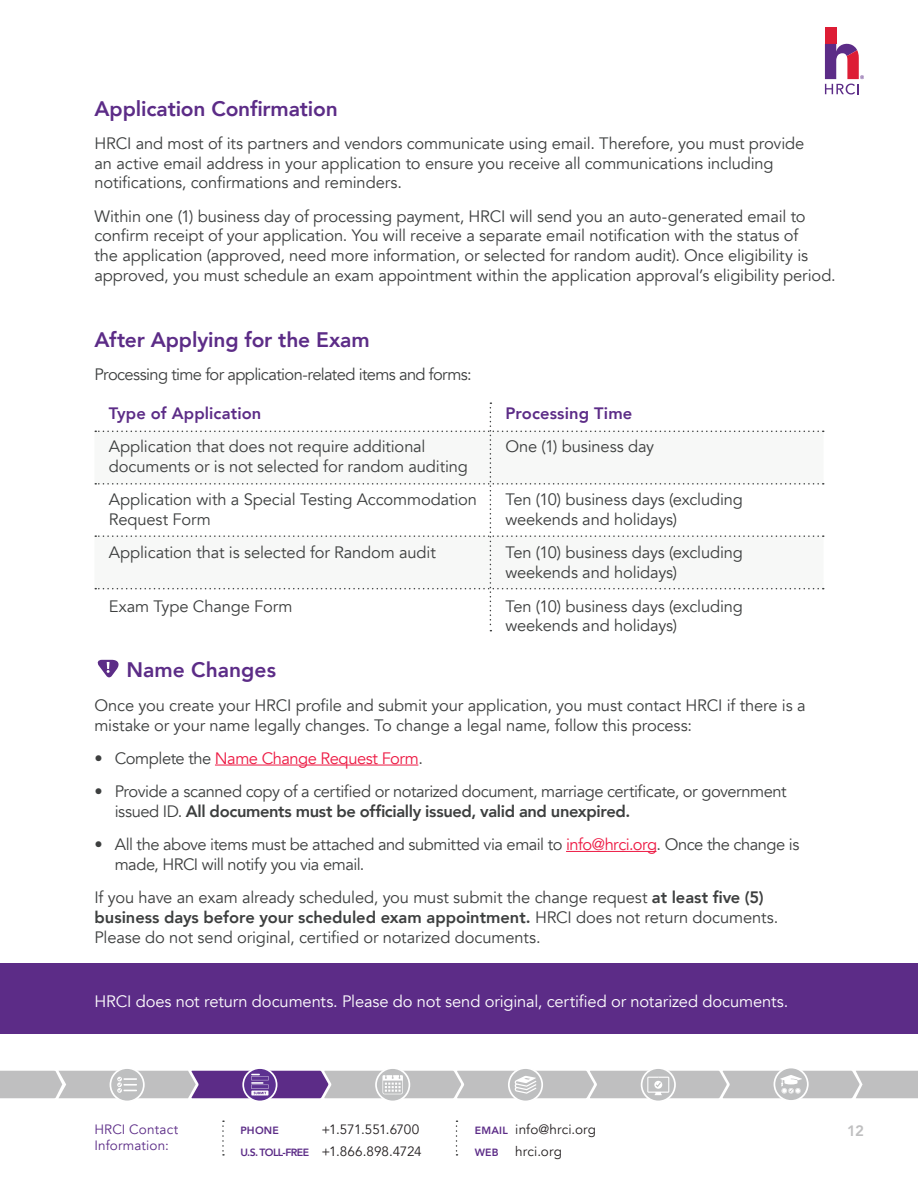
<style>
.page{position:relative;width:918px;height:1188px;background:#fff}
.page>*{position:absolute;margin:0;border:0;box-sizing:border-box;transform-origin:0 0}
.t1{font:800 21px "Avenir";letter-spacing:-.005em;color:#5c2c87}
.t2{font:16.5px/19.8px "Avenir";letter-spacing:-.01em;color:#3d3f3f}
.t3{font:16.5px/19.8px "Avenir";letter-spacing:-.03em;color:#3d3f3f}
.t4{font:16.5px "Avenir";letter-spacing:-.01em;color:#fff}
.t5{font:16.5px "Avenir";letter-spacing:-.04em;color:#3d3f3f}
.t6{font:16.5px "Avenir";letter-spacing:-.03em;color:#ed1943}
.t7{font:800 16.5px "Avenir";letter-spacing:.01em;color:#5c2c87}
.t8{font:800 15px "Avenir";color:#bfbfc0}
.t9{font:13.5px/21.8px "Avenir";letter-spacing:-.015em;color:#231f20;text-align:right}
.t10{font:13.5px "Avenir";letter-spacing:.005em;color:#231f20}
.t11{font:13.5px/16.2px "Avenir";letter-spacing:.01em;color:#5c2c87}
.t12{font:800 10.5px "Avenir";letter-spacing:.02em;color:#5c2c87}
.s1{color:#3d3f3f}
.s2{font-weight:800}
.s3{color:#ed1943}
.s4{font-weight:800;font-size:10.5px;color:#5c2c87}
</style>
<div class="page">
<svg style="left:0;top:1068px;width:918px;height:33px"></svg>
<svg style="left:222px;top:1120px;width:2px;height:36px"></svg>
<svg style="left:456px;top:1120px;width:2px;height:36px"></svg>
<div style="left:825px;top:27px;width:11px;height:17px;background:#dd1d35"></div>
<svg style="left:825px;top:42px;width:39px;height:52px"></svg>
<hr style="left:215px;top:765px;width:203px;height:1px;background:#ed1943">
<hr style="left:566px;top:851px;width:91px;height:1px;background:#ed1943">
<svg style="left:97px;top:660px;width:22px;height:18px"></svg>
<svg style="left:94px;top:402px;width:730px;height:229px"></svg>
<div style="left:0;top:963px;width:918px;height:71px;background:#5c2c87"></div>
<p class="t1" style="left:94px;top:92px;width:245px">Application Confirmation</p>
<p class="t2" style="left:94px;top:134px;width:711px">HRCI and most of its partners and vendors communicate using email. Therefore, you must provide an active email address in your application to ensure you receive all communications including notifications, confirmations and reminders.</p>
<p class="t2" style="left:94px;top:206px;width:743px">Within one (1) business day of processing payment, HRCI will send you an auto-generated email to confirm receipt of your application. You will receive a separate email notification with the status of<br>the application (approved, need more information, or selected for random audit). Once eligibility is approved, you must schedule an exam appointment within the application approval’s eligibility period.</p>
<p class="t1" style="left:94px;top:323px;width:277px">After Applying for the Exam</p>
<p class="t5" style="left:94px;top:365px;width:379px">Processing time for application-related items and forms:</p>
<p class="t7" style="left:109px;top:400px;width:154px">Type of Application</p>
<p class="t2" style="left:109px;top:437px;width:361px">Application that does not require additional documents or is not selected for random auditing</p>
<p class="t2" style="left:109px;top:490px;width:370px">Application with a Special Testing Accommodation<br>Request Form</p>
<p class="t2" style="left:109px;top:543px;width:329px">Application that is selected for Random audit</p>
<p class="t2" style="left:109px;top:596px;width:185px">Exam Type Change Form</p>
<p class="t7" style="left:505px;top:400px;width:128px">Processing Time</p>
<p class="t2" style="left:505px;top:437px;width:150px">One (1) business day</p>
<p class="t2" style="left:505px;top:490px;width:239px">Ten (10) business days (excluding weekends and holidays)</p>
<p class="t2" style="left:505px;top:543px;width:239px">Ten (10) business days (excluding weekends and holidays)</p>
<p class="t2" style="left:505px;top:596px;width:239px">Ten (10) business days (excluding weekends and holidays)</p>
<p class="t1" style="left:126px;top:654px;width:151px">Name Changes</p>
<p class="t2" style="left:94px;top:695px;width:713px">Once you create your HRCI profile and submit your application, you must contact HRCI if there is a mistake or your name legally changes. To change a legal name, follow this process:</p>
<p class="t6" style="left:94px;top:748px;width:330px"><span class="s1">• Complete the</span> Name Change Request Form<span class="s1">.</span></p>
<p class="t3" style="left:115px;top:782px;width:673px;text-indent:-20px">• Provide a scanned copy of a certified or notarized document, marriage certificate, or government issued ID. <span class="s2">All documents must be officially issued, valid and unexpired.</span></p>
<p class="t3" style="left:115px;top:835px;width:686px;text-indent:-20px">• All the above items must be attached and submitted via email to <span class="s3">info@hrci.org</span>. Once the change is made, HRCI will notify you via email.</p>
<p class="t2" style="left:94px;top:888px;width:685px">If you have an exam already scheduled, you must submit the change request <span class="s2">at least five (5) business days before your scheduled exam appointment.</span> HRCI does not return documents.<br>Please do not send original, certified or notarized documents.</p>
<p class="t4" style="left:94px;top:991px;width:695px">HRCI does not return documents. Please do not send original, certified or notarized documents.</p>
<p class="t11" style="left:94px;top:1122px;width:85px">HRCI Contact<br>Information:</p>
<p class="t12" style="left:240px;top:1122px;width:40px">PHONE</p>
<p class="t9" style="left:240px;top:1119px;width:183px">+1.571.551.6700<br><span class="s4">U.S. TOLL-FREE</span> +1.866.898.4724</p>
<p class="t10" style="left:475px;top:1121px;width:123px"><span class="s4">EMAIL</span> info@hrci.org</p>
<p class="t8" style="left:847px;top:1119px;width:18px">12</p>
<p class="t10" style="left:475px;top:1143px;width:89px"><span class="s4">WEB</span> hrci.org</p>
</div>
